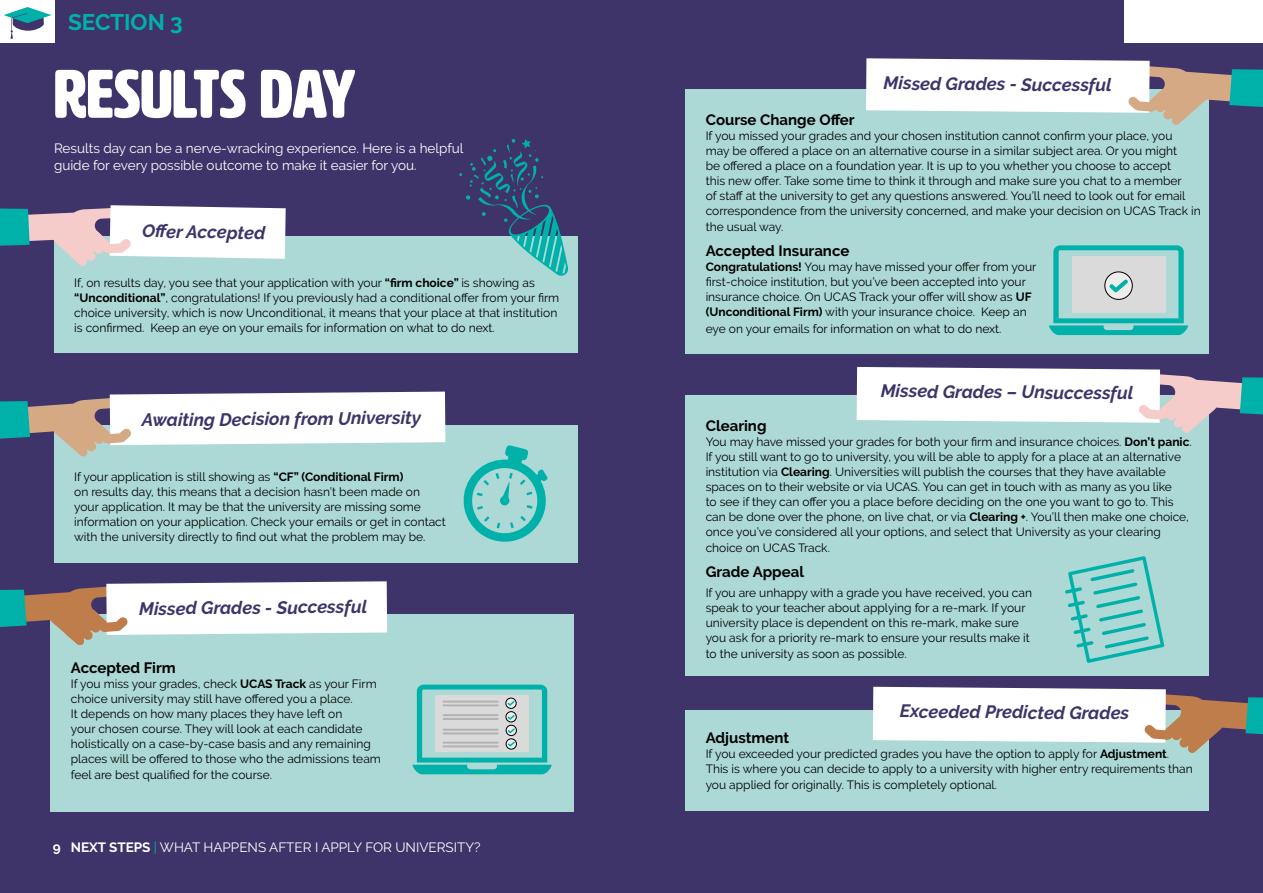
<style>
.page{position:relative;width:1263px;height:893px;background:#3f346a}
.page>*{position:absolute;margin:0;border:0;box-sizing:border-box;transform-origin:0 0}
.t1{font:67.5px "HWT Artz";color:#fff}
.t2{font:700 22.5px "Raleway";color:#00b1aa}
.t3{font:italic 700 18px "Raleway";letter-spacing:-.005em;color:#3f346a}
.t4{font:700 15px "Raleway";color:#000}
.t5{font:13.5px/16.5px "Raleway";color:#fff}
.t6{font:12px/15px "Raleway";color:#000}
.s1{font-weight:700}
.s2{font-weight:700;color:#3f346a}
.s3{color:#00b1aa}
</style>
<div class="page">
<div style="left:54px;top:236px;width:523px;height:117px;background:#acd9d6"></div>
<div style="left:0;top:0;width:54px;height:43px;background:#fff"></div>
<svg style="left:4px;top:7px;width:47px;height:32px"></svg>
<svg style="left:0;top:205px;width:286px;height:61px"></svg>
<svg style="left:459px;top:139px;width:110px;height:137px"></svg>
<div style="left:54px;top:425px;width:523px;height:137px;background:#acd9d6"></div>
<svg style="left:0;top:392px;width:445px;height:65px"></svg>
<div style="left:51px;top:614px;width:523px;height:197px;background:#acd9d6"></div>
<svg style="left:0;top:581px;width:387px;height:64px"></svg>
<div style="left:685px;top:89px;width:524px;height:264px;background:#acd9d6"></div>
<svg style="left:866px;top:58px;width:397px;height:67px"></svg>
<div style="left:685px;top:395px;width:524px;height:281px;background:#acd9d6"></div>
<div style="left:685px;top:710px;width:524px;height:101px;background:#acd9d6"></div>
<svg style="left:857px;top:367px;width:406px;height:66px"></svg>
<svg style="left:873px;top:687px;width:390px;height:66px"></svg>
<svg style="left:463px;top:445px;width:85px;height:97px"></svg>
<svg style="left:412px;top:685px;width:140px;height:89px"></svg>
<svg style="left:1065px;top:556px;width:99px;height:107px"></svg>
<svg style="left:1049px;top:245px;width:139px;height:90px"></svg>
<div style="left:1124px;top:0;width:139px;height:43px;background:#fff"></div>
<h2 class="t2" style="left:68px;top:9px;width:116px">SECTION 3</h2>
<h1 class="t1" style="left:54px;top:59px;width:303px">RESULTS DAY</h1>
<p class="t5" style="left:54px;top:140px;width:411px">Results day can be a nerve-wracking experience. Here is a helpful guide for every possible outcome to make it easier for you.</p>
<h3 class="t3" style="left:143px;top:220px;width:124px;rotate:1deg">Off er Accepted</h3>
<p class="t6" style="left:74px;top:275px;width:487px">If, on results day, you see that your application with your <span class="s1">“firm choice”</span> is showing as <span class="s1">“Unconditional”</span>, congratulations! If you previously had a conditional offer from your firm choice university, which is now Unconditional, it means that your place at that institution is confirmed. Keep an eye on your emails for information on what to do next.</p>
<h3 class="t3" style="left:142px;top:408px;width:281px">Awaiting Decision from University</h3>
<p class="t6" style="left:74px;top:469px;width:373px">If your application is still showing as <span class="s1">“CF” (Conditional Firm)<br></span>on results day, this means that a decision hasn’t been made on your application. It may be that the university are missing some information on your application. Check your emails or get in contact with the university directly to find out what the problem may be.</p>
<h3 class="t3" style="left:139px;top:597px;width:230px">Missed Grades - Successful</h3>
<p class="t4" style="left:71px;top:659px;width:107px">Accepted Firm</p>
<p class="t6" style="left:71px;top:676px;width:312px">If you miss your grades, check <span class="s1">UCAS Track</span> as your Firm choice university may still have offered you a place.<br>It depends on how many places they have left on<br>your chosen course. They will look at each candidate holistically on a case-by-case basis and any remaining places will be offered to those who the admissions team</p>
<p class="t6" style="left:71px;top:768px;width:203px">feel are best qualified for the course.</p>
<p class="t5" style="left:53px;top:839px;width:429px"><span class="s1">9</span> <span class="s2">|</span> <span class="s1">NEXT STEPS</span> <span class="s3">|</span> WHAT HAPPENS AFTER I APPLY FOR UNIVERSITY?</p>
<h3 class="t3" style="left:883px;top:74px;width:230px">Missed Grades - Successful</h3>
<p class="t4" style="left:706px;top:111px;width:150px">Course Change Offer</p>
<p class="t6" style="left:706px;top:128px;width:497px">If you missed your grades and your chosen institution cannot confirm your place, you<br>may be offered a place on an alternative course in a similar subject area. Or you might<br>be offered a place on a foundation year. It is up to you whether you choose to accept<br>this new offer. Take some time to think it through and make sure you chat to a member<br>of staff at the university to get any questions answered. You’ll need to look out for email correspondence from the university concerned, and make your decision on UCAS Track in</p>
<p class="t6" style="left:706px;top:220px;width:79px">the usual way.</p>
<p class="t4" style="left:706px;top:243px;width:145px">Accepted Insurance</p>
<p class="t6" style="left:706px;top:260px;width:332px"><span class="s1">Congratulations!</span> You may have missed your offer from your first-choice institution, but you’ve been accepted into your insurance choice. On UCAS Track your offer will show as <span class="s1">UF (Unconditional Firm)</span> with your insurance choice. Keep an</p>
<p class="t6" style="left:706px;top:321px;width:297px">eye on your emails for information on what to do next.</p>
<h3 class="t3" style="left:881px;top:381px;width:254px">Missed Grades – Unsuccessful</h3>
<p class="t4" style="left:706px;top:417px;width:62px">Clearing</p>
<p class="t6" style="left:706px;top:434px;width:487px">You may have missed your grades for both your firm and insurance choices. <span class="s1">Don’t panic</span>.<br>If you still want to go to university, you will be able to apply for a place at an alternative institution via <span class="s1">Clearing</span>. Universities will publish the courses that they have available spaces on to their website or via UCAS. You can get in touch with as many as you like<br>to see if they can offer you a place before deciding on the one you want to go to. This can be done over the phone, on live chat, or via <span class="s1">Clearing +</span>. You’ll then make one choice, once you’ve considered all your options, and select that University as your clearing</p>
<p class="t6" style="left:706px;top:540px;width:126px">choice on UCAS Track.</p>
<p class="t4" style="left:706px;top:563px;width:100px">Grade Appeal</p>
<p class="t6" style="left:706px;top:585px;width:328px">If you are unhappy with a grade you have received, you can speak to your teacher about applying for a re-mark. If your university place is dependent on this re-mark, make sure you ask for a priority re-mark to ensure your results make it</p>
<p class="t6" style="left:706px;top:646px;width:202px">to the university as soon as possible.</p>
<h3 class="t3" style="left:900px;top:702px;width:231px">Exceeded Predicted Grades</h3>
<p class="t4" style="left:706px;top:729px;width:85px">Adjustment</p>
<p class="t6" style="left:706px;top:746px;width:489px">If you exceeded your predicted grades you have the option to apply for <span class="s1">Adjustment</span>.<br>This is where you can decide to apply to a university with higher entry requirements than</p>
<p class="t6" style="left:706px;top:778px;width:293px">you applied for originally. This is completely optional.</p>
</div>
